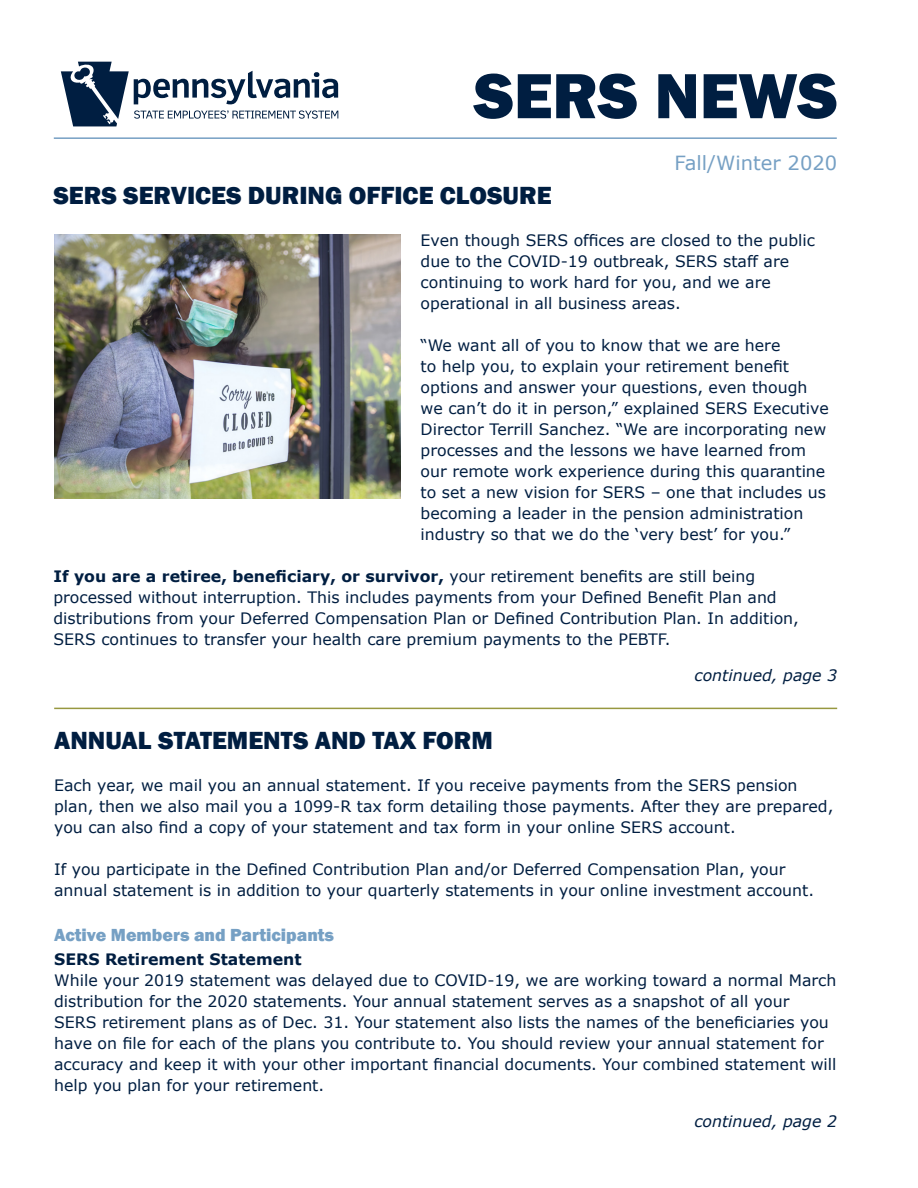
<style>
.page{position:relative;width:918px;height:1188px;background:#fff}
.page>*{position:absolute;margin:0;border:0;box-sizing:border-box;transform-origin:0 0}
.t1{font:800 66px "Franklin Gothic";color:#001e41}
.t2{font:800 25.5px "Franklin Gothic";color:#001e41}
.t3{font:19.5px "Verdana";color:#76a0c4}
.t4{font:800 18px "Franklin Gothic";color:#76a0c4}
.t5{font:15.75px/21px "Verdana";color:#001e41}
.t6{font:italic 15.75px "Verdana";color:#001e41}
.s1{font-weight:700}
</style>
<div class="page">
<svg style="left:61px;top:62px;width:277px;height:64px"></svg>
<hr style="left:54px;top:137px;width:783px;height:2px;background:#76a0c4">
<img style="left:54px;top:235px;width:346px;height:263px">
<hr style="left:54px;top:708px;width:783px;height:1px;background:#979840">
<p class="t1" style="left:474px;top:53px;width:365px">SERS NEWS</p>
<p class="t3" style="left:675px;top:150px;width:164px">Fall/Winter 2020</p>
<p class="t2" style="left:53px;top:179px;width:500px">SERS SERVICES DURING OFFICE CLOSURE</p>
<p class="t5" style="left:421px;top:230px;width:396px">Even though SERS offices are closed to the public due to the COVID-19 outbreak, SERS staff are continuing to work hard for you, and we are operational in all business areas.</p>
<p class="t5" style="left:421px;top:335px;width:410px">“We want all of you to know that we are here<br>to help you, to explain your retirement benefit options and answer your questions, even though we can’t do it in person,” explained SERS Executive Director Terrill Sanchez. “We are incorporating new processes and the lessons we have learned from our remote work experience during this quarantine to set a new vision for SERS – one that includes us becoming a leader in the pension administration industry so that we do the ‘very best’ for you.”</p>
<p class="t5" style="left:53px;top:566px;width:747px"><span class="s1">If you are a retiree, beneficiary, or survivor,</span> your retirement benefits are still being processed without interruption. This includes payments from your Defined Benefit Plan and distributions from your Deferred Compensation Plan or Defined Contribution Plan. In addition, SERS continues to transfer your health care premium payments to the PEBTF.</p>
<p class="t6" style="left:695px;top:665px;width:144px">continued, page 3</p>
<p class="t2" style="left:54px;top:724px;width:440px">ANNUAL STATEMENTS AND TAX FORM</p>
<p class="t5" style="left:54px;top:775px;width:781px">Each year, we mail you an annual statement. If you receive payments from the SERS pension plan, then we also mail you a 1099-R tax form detailing those payments. After they are prepared, you can also find a copy of your statement and tax form in your online SERS account.</p>
<p class="t5" style="left:54px;top:859px;width:761px">If you participate in the Defined Contribution Plan and/or Deferred Compensation Plan, your annual statement is in addition to your quarterly statements in your online investment account.</p>
<p class="t4" style="left:54px;top:923px;width:281px">Active Members and Participants</p>
<p class="t5" style="left:54px;top:949px;width:784px"><span class="s1">SERS Retirement Statement<br></span>While your 2019 statement was delayed due to COVID-19, we are working toward a normal March distribution for the 2020 statements. Your annual statement serves as a snapshot of all your<br>SERS retirement plans as of Dec. 31. Your statement also lists the names of the beneficiaries you have on file for each of the plans you contribute to. You should review your annual statement for accuracy and keep it with your other important financial documents. Your combined statement will help you plan for your retirement.</p>
<p class="t6" style="left:694px;top:1111px;width:144px">continued, page 2</p>
</div>
